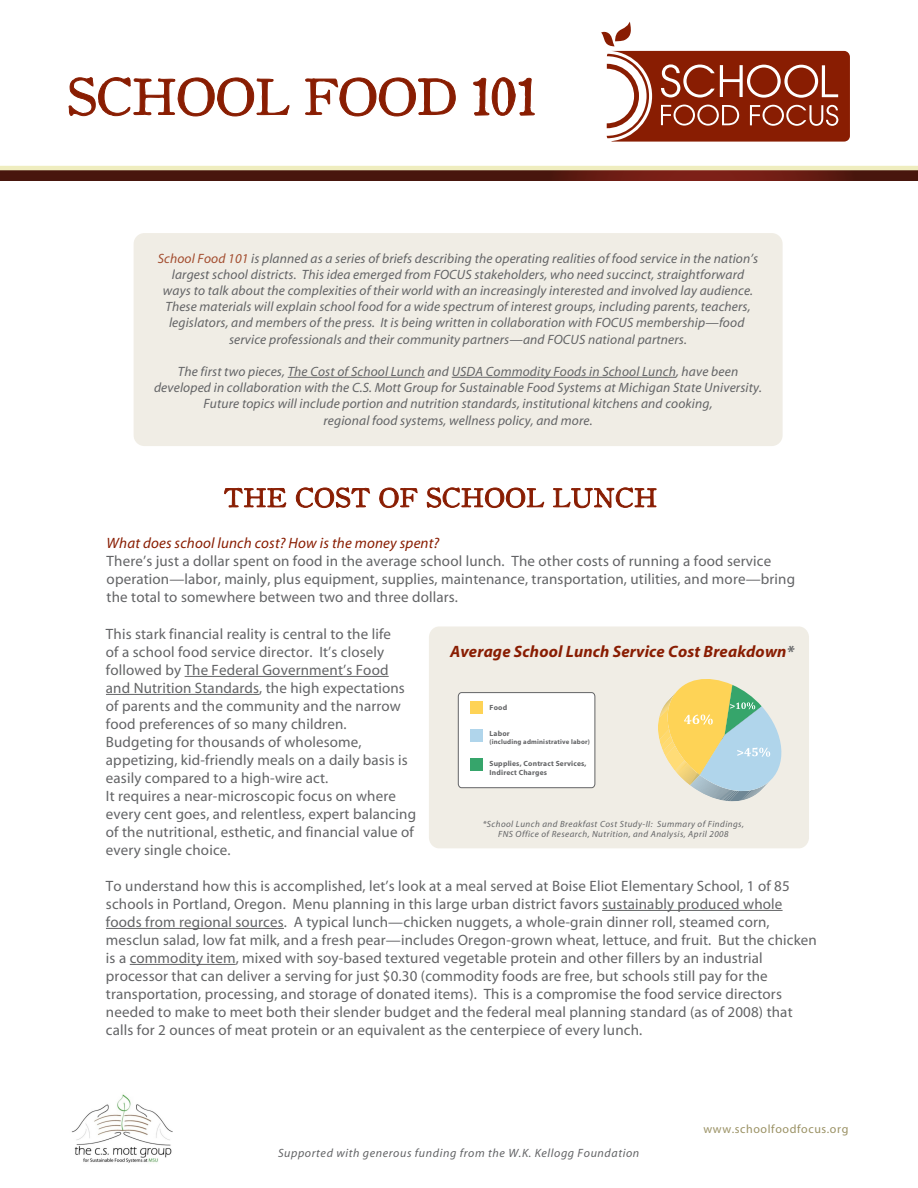
<style>
.page{position:relative;width:918px;height:1188px;background:#fff}
.page>*{position:absolute;margin:0;border:0;box-sizing:border-box;transform-origin:0 0}
.t1{font:italic 700 16.5px "Myriad";letter-spacing:.01em;color:#891d02}
.t2{font:15px/18px "Myriad";letter-spacing:.01em;color:#636466}
.t3{font:italic 13.5px/16.2px "Myriad";letter-spacing:.01em;color:#636466;text-align:center}
.t4{font:italic 12px "Myriad";letter-spacing:.05em;color:#636466}
.t5{font:12px "Myriad";letter-spacing:.05em;color:#9b9265}
.t6{font:italic 9px/10.8px "Myriad";letter-spacing:.05em;color:#636466;text-align:center}
.t7{font:700 7.5px/9px "Myriad";letter-spacing:.025em;color:#636466}
.t8{font:700 6.75px "Myriad";letter-spacing:.025em;color:#636466}
.s1{color:#a34d2f}
.s2{font-style:italic;color:#891d02}
.s3{color:#636466}
</style>
<div class="page">
<img style="left:71px;top:1094px;width:101px;height:69px">
<svg style="left:0;top:170px;width:918px;height:10px;background:#581e14"></svg>
<hr style="left:0;top:166px;width:918px;height:4px;background:#efedbf">
<svg style="left:601px;top:22px;width:249px;height:120px"></svg>
<svg style="left:69px;top:77px;width:220px;height:39px"></svg>
<svg style="left:305px;top:78px;width:151px;height:38px"></svg>
<svg style="left:473px;top:77px;width:62px;height:39px"></svg>
<svg style="left:224px;top:488px;width:62px;height:19px"></svg>
<svg style="left:296px;top:487px;width:74px;height:21px"></svg>
<svg style="left:379px;top:488px;width:38px;height:20px"></svg>
<svg style="left:427px;top:487px;width:117px;height:21px"></svg>
<svg style="left:553px;top:487px;width:103px;height:21px"></svg>
<div style="left:429px;top:626px;width:380px;height:222px;background:#f0ede5;border-radius:11px"></div>
<svg style="left:658px;top:679px;width:124px;height:123px"></svg>
<div style="left:458px;top:692px;width:137px;height:96px;background:#fff"></div>
<div style="left:471px;top:701px;width:12px;height:13px;background:#fed356"></div>
<div style="left:471px;top:758px;width:12px;height:13px;background:#36a56b"></div>
<div style="left:471px;top:729px;width:12px;height:13px;background:#b0d5eb"></div>
<hr style="left:185px;top:676px;width:204px;height:1px;background:#636466">
<hr style="left:106px;top:694px;width:153px;height:1px;background:#636466">
<hr style="left:602px;top:910px;width:181px;height:1px;background:#636466">
<hr style="left:106px;top:928px;width:178px;height:1px;background:#636466">
<hr style="left:130px;top:964px;width:106px;height:1px;background:#636466">
<div style="left:134px;top:233px;width:649px;height:213px;background:#f0ede5;border-radius:11px"></div>
<hr style="left:288px;top:377px;width:137px;height:1px;background:#636466">
<hr style="left:452px;top:377px;width:224px;height:1px;background:#636466">
<p class="t3" style="left:158px;top:251px;width:602px"><span class="s1">School Food 101</span> is planned as a series of briefs describing the operating realities of food service in the nation’s largest school districts. This idea emerged from FOCUS stakeholders, who need succinct, straightforward ways to talk about the complexities of their world with an increasingly interested and involved lay audience.<br>These materials will explain school food for a wide spectrum of interest groups, including parents, teachers, legislators, and members of the press. It is being written in collaboration with FOCUS membership—food service professionals and their community partners—and FOCUS national partners.</p>
<p class="t3" style="left:154px;top:364px;width:609px">The first two pieces, The Cost of School Lunch and USDA Commodity Foods in School Lunch, have been developed in collaboration with the C.S. Mott Group for Sustainable Food Systems at Michigan State University.<br>Future topics will include portion and nutrition standards, institutional kitchens and cooking,<br>regional food systems, wellness policy, and more.</p>
<p class="t2" style="left:107px;top:535px;width:690px"><span class="s2">What does school lunch cost? How is the money spent?<br></span>There’s just a dollar spent on food in the average school lunch. The other costs of running a food service operation—labor, mainly, plus equipment, supplies, maintenance, transportation, utilities, and more—bring the total to somewhere between two and three dollars.</p>
<p class="t2" style="left:106px;top:626px;width:312px">This stark financial reality is central to the life<br>of a school food service director. It’s closely followed by The Federal Government’s Food and Nutrition Standards, the high expectations of parents and the community and the narrow food preferences of so many children.<br>Budgeting for thousands of wholesome, appetizing, kid-friendly meals on a daily basis is easily compared to a high-wire act.<br>It requires a near-microscopic focus on where every cent goes, and relentless, expert balancing of the nutritional, esthetic, and financial value of every single choice.</p>
<p class="t2" style="left:106px;top:878px;width:712px">To understand how this is accomplished, let’s look at a meal served at Boise Eliot Elementary School, 1 of 85 schools in Portland, Oregon. Menu planning in this large urban district favors sustainably produced whole foods from regional sources. A typical lunch—chicken nuggets, a whole-grain dinner roll, steamed corn, mesclun salad, low fat milk, and a fresh pear—includes Oregon-grown wheat, lettuce, and fruit. But the chicken is a commodity item, mixed with soy-based textured vegetable protein and other fillers by an industrial processor that can deliver a serving for just $0.30 (commodity foods are free, but schools still pay for the transportation, processing, and storage of donated items). This is a compromise the food service directors needed to make to meet both their slender budget and the federal meal planning standard (as of 2008) that calls for 2 ounces of meat protein or an equivalent as the centerpiece of every lunch.</p>
<p class="t1" style="left:450px;top:643px;width:346px">Average School Lunch Service Cost Breakdown<span class="s3">*</span></p>
<p class="t7" style="left:490px;top:703px;width:19px">Food</p>
<p class="t7" style="left:490px;top:730px;width:22px">Labor</p>
<p class="t8" style="left:490px;top:739px;width:102px">(including administrative labor)</p>
<p class="t7" style="left:490px;top:759px;width:99px">Supplies, Contract Services,<br>Indirect Charges</p>
<p class="t6" style="left:483px;top:819px;width:263px">*School Lunch and Breakfast Cost Study-II: Summary of Findings,<br>FNS Office of Research, Nutrition, and Analysis, April 2008</p>
<p class="t4" style="left:278px;top:1147px;width:363px">Supported with generous funding from the W.K. Kellogg Foundation</p>
<p class="t5" style="left:703px;top:1123px;width:146px">www.schoolfoodfocus.org</p>
</div>
